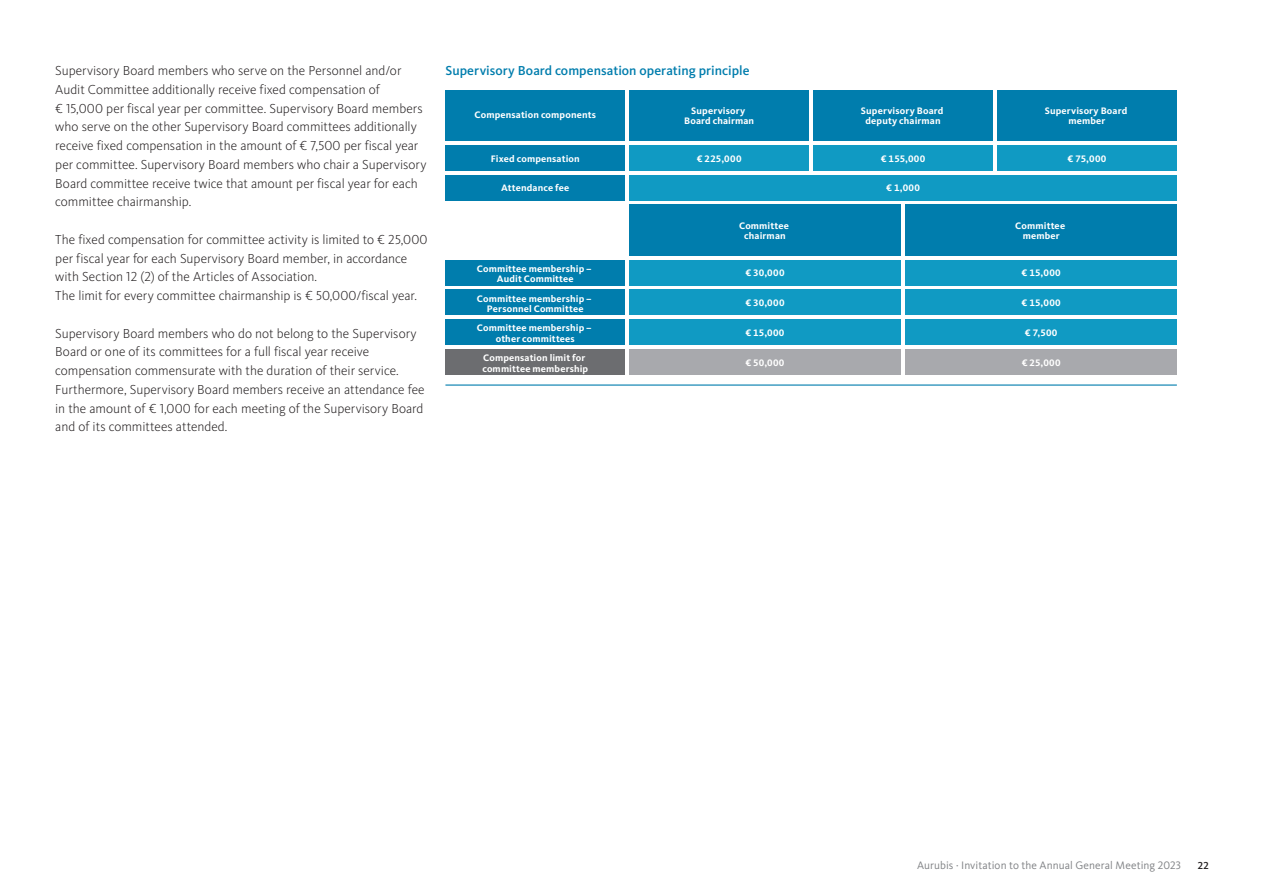
<style>
.page{position:relative;width:1263px;height:893px;background:#fff}
.page>*{position:absolute;margin:0;border:0;box-sizing:border-box;transform-origin:0 0}
.Fließtext{font:300 13.5px/18.8px "Kievit Pro";letter-spacing:-.005em;color:#231f20}
.Tabelle_Headline_3{font:500 13.5px "Kievit Pro";color:#007dad}
.t1{font:11.25px "Kievit Pro";letter-spacing:.005em;color:#808285}
.t2{font:500 10.5px "Kievit Pro";color:#231f20}
.t3{font:700 9.75px/10.5px "Kievit Pro";letter-spacing:.015em;color:#fff;text-align:center}
</style>
<div class="page">
<hr style="left:445px;top:384px;width:732px;height:2px;background:#007dad">
<div style="left:445px;top:90px;width:180px;height:51px;background:#007dad"></div>
<div style="left:629px;top:90px;width:180px;height:51px;background:#007dad"></div>
<div style="left:813px;top:90px;width:180px;height:51px;background:#007dad"></div>
<div style="left:997px;top:90px;width:180px;height:51px;background:#007dad"></div>
<div style="left:629px;top:205px;width:272px;height:51px;background:#007dad"></div>
<div style="left:905px;top:205px;width:272px;height:51px;background:#007dad"></div>
<div style="left:629px;top:260px;width:272px;height:25px;background:#109ac3"></div>
<div style="left:905px;top:260px;width:272px;height:25px;background:#109ac3"></div>
<div style="left:445px;top:145px;width:180px;height:26px;background:#007dad"></div>
<div style="left:629px;top:145px;width:180px;height:26px;background:#109ac3"></div>
<div style="left:813px;top:145px;width:180px;height:26px;background:#109ac3"></div>
<div style="left:997px;top:145px;width:180px;height:26px;background:#109ac3"></div>
<div style="left:445px;top:175px;width:180px;height:25px;background:#007dad"></div>
<div style="left:445px;top:260px;width:180px;height:25px;background:#007dad"></div>
<div style="left:629px;top:290px;width:272px;height:25px;background:#109ac3"></div>
<div style="left:905px;top:290px;width:272px;height:25px;background:#109ac3"></div>
<div style="left:445px;top:290px;width:180px;height:25px;background:#007dad"></div>
<div style="left:629px;top:319px;width:272px;height:26px;background:#109ac3"></div>
<div style="left:905px;top:319px;width:272px;height:26px;background:#109ac3"></div>
<div style="left:445px;top:319px;width:180px;height:26px;background:#007dad"></div>
<div style="left:629px;top:349px;width:272px;height:26px;background:#a8a9ad"></div>
<div style="left:905px;top:349px;width:272px;height:26px;background:#a8a9ad"></div>
<div style="left:445px;top:349px;width:180px;height:26px;background:#6c6d70"></div>
<div style="left:629px;top:175px;width:548px;height:25px;background:#109ac3"></div>
<p class="Fließtext" style="left:55px;top:61px;width:373px">Supervisory Board members who serve on the Personnel and/or Audit Committee additionally receive fixed compensation of<br>€ 15,000 per fiscal year per committee. Supervisory Board members who serve on the other Supervisory Board committees additionally receive fixed compensation in the amount of € 7,500 per fiscal year per committee. Supervisory Board members who chair a Supervisory Board committee receive twice that amount per fiscal year for each committee chairmanship.</p>
<p class="Fließtext" style="left:55px;top:230px;width:374px">The fixed compensation for committee activity is limited to € 25,000 per fiscal year for each Supervisory Board member, in accordance with Section 12 (2) of the Articles of Association.<br>The limit for every committee chairmanship is € 50,000/fiscal year.</p>
<p class="Fließtext" style="left:55px;top:324px;width:371px">Supervisory Board members who do not belong to the Supervisory Board or one of its committees for a full fiscal year receive compensation commensurate with the duration of their service.<br>Furthermore, Supervisory Board members receive an attendance fee in the amount of € 1,000 for each meeting of the Supervisory Board and of its committees attended.</p>
<p class="Tabelle_Headline_3" style="left:445px;top:62px;width:242px">Funktionsweise der Aufsichratsvergütung</p>
<p class="Tabelle_Headline_3" style="left:445px;top:62px;width:306px">S pervisory Board compensation operating principle</p>
<p class="t3" style="left:474px;top:110px;width:123px">Compensation components</p>
<p class="t3" style="left:684px;top:105px;width:71px">Supervisory<br>Board chairman</p>
<p class="t3" style="left:1045px;top:105px;width:84px">Supervisory Board member</p>
<p class="t3" style="left:861px;top:105px;width:84px">Supervisory Board deputy chairman</p>
<p class="t3" style="left:491px;top:153px;width:90px">Fixed compensation</p>
<p class="t3" style="left:697px;top:153px;width:46px">€ 225,000</p>
<p class="t3" style="left:881px;top:153px;width:46px">€ 155,000</p>
<p class="t3" style="left:1067px;top:153px;width:40px">€ 75,000</p>
<p class="t3" style="left:501px;top:183px;width:70px">Attendance fee</p>
<p class="t3" style="left:886px;top:183px;width:35px">€ 1,000</p>
<p class="t3" style="left:477px;top:263px;width:116px">Committee membership –<br>Audit Committee</p>
<p class="t3" style="left:739px;top:220px;width:51px">Committee chairman</p>
<p class="t3" style="left:1015px;top:220px;width:51px">Committee member</p>
<p class="t3" style="left:745px;top:268px;width:41px">€ 30,000</p>
<p class="t3" style="left:1022px;top:268px;width:41px">€ 15,000</p>
<p class="t3" style="left:477px;top:293px;width:116px">Committee membership –<br>Personnel Committee</p>
<p class="t3" style="left:745px;top:298px;width:41px">€ 30,000</p>
<p class="t3" style="left:1022px;top:298px;width:41px">€ 15,000</p>
<p class="t3" style="left:477px;top:323px;width:116px">Committee membership – other committees</p>
<p class="t3" style="left:745px;top:327px;width:41px">€ 15,000</p>
<p class="t3" style="left:1025px;top:327px;width:34px">€ 7,500</p>
<p class="t3" style="left:482px;top:352px;width:107px;text-align:left">Compensation limit for committee membership</p>
<p class="t3" style="left:745px;top:357px;width:41px">€ 50,000</p>
<p class="t3" style="left:1022px;top:357px;width:41px">€ 25,000</p>
<p class="t1" style="left:917px;top:858px;width:265px">Aurubis · Invitation to the Annual General Meeting 2023</p>
<p class="t2" style="left:1198px;top:859px;width:12px">22</p>
</div>
